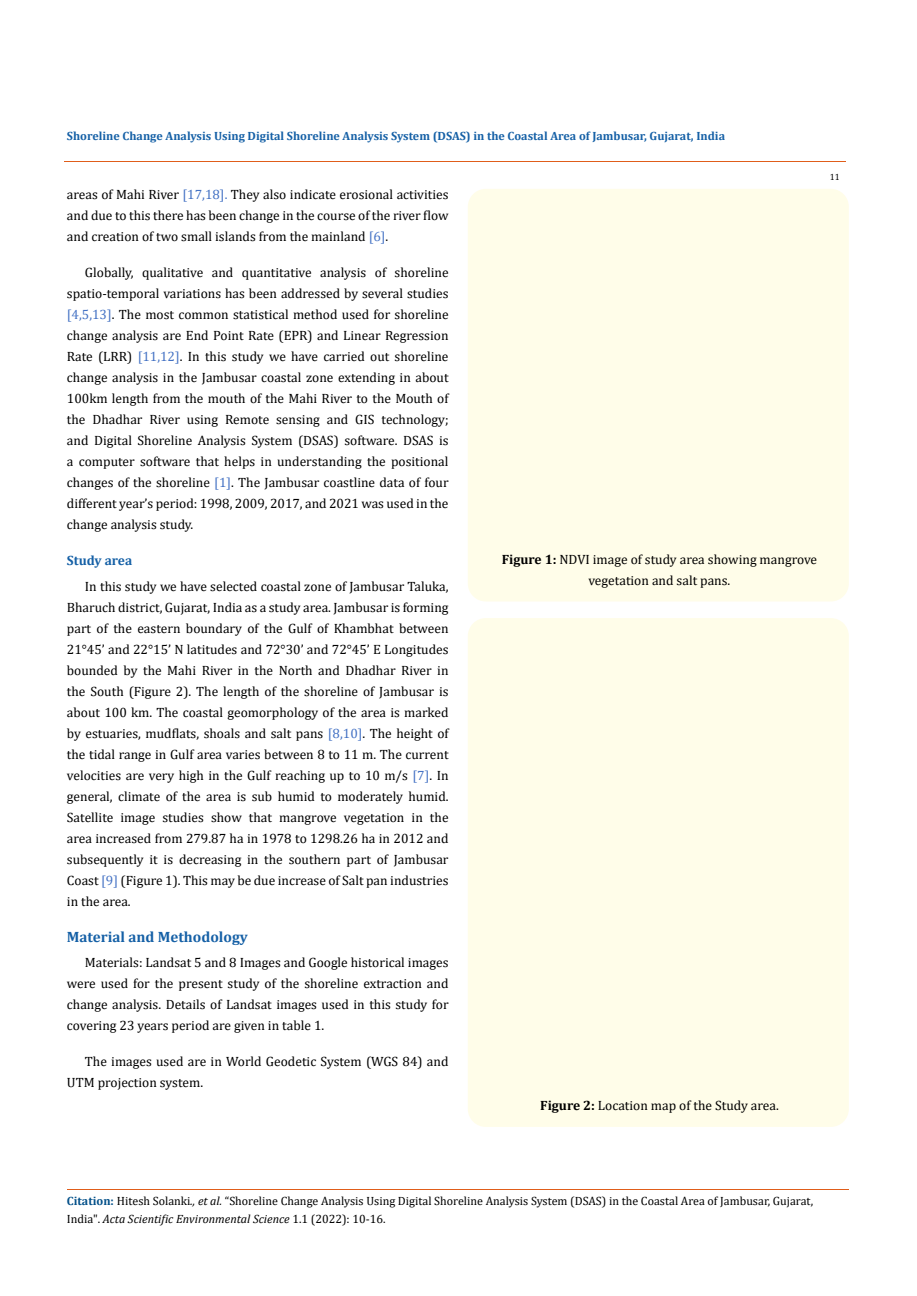
<style>
.page{position:relative;width:917px;height:1296px;background:#fff}
.page>*{position:absolute;margin:0;border:0;box-sizing:border-box;transform-origin:0 0}
.t1{font:700 15px "Cambria";color:#1560a6}
.t2{font:13.5px/21px "Cambria";color:#000;text-align:justify}
.t3{font:700 13.5px "Cambria";color:#1560a6}
.t4{font:12px/18px "Cambria";color:#000}
.t5{font:700 12px "Cambria";color:#1560a6}
.t6{font:9px "Cambria";color:#000}
.s1{color:#4472c4}
.s2{font-weight:700}
.s3{font-weight:700;color:#035089}
.s4{font-style:italic}
</style>
<div class="page">
<div style="left:468px;top:189px;width:380px;height:413px;background:#fffde9;border-radius:18px"></div>
<div style="left:468px;top:618px;width:380px;height:509px;background:#fffde9;border-radius:18px"></div>
<hr style="left:64px;top:162px;width:781px;height:1px;background:#e05d1a">
<hr style="left:67px;top:1190px;width:781px;height:1px;background:#e05d1a">
<p class="t5" style="left:67px;top:127px;width:659px">Shoreline Change Analysis Using Digital Shoreline Analysis System (DSAS) in the Coastal Area of Jambusar, Gujarat, India</p>
<p class="t2" style="left:67px;top:184px;width:383px">areas of Mahi River <span class="s1">[17,18].</span> They also indicate erosional activities and due to this there has been change in the course of the river flow and creation of two small islands from the mainland <span class="s1">[6]</span>.</p>
<p class="t2" style="left:67px;top:262px;width:383px;text-indent:18px">Globally, qualitative and quantitative analysis of shoreline spatio-temporal variations has been addressed by several studies <span class="s1">[4,5,13]</span>. The most common statistical method used for shoreline change analysis are End Point Rate (EPR) and Linear Regression Rate (LRR) <span class="s1">[11,12]</span>. In this study we have carried out shoreline change analysis in the Jambusar coastal zone extending in about 100km length from the mouth of the Mahi River to the Mouth of the Dhadhar River using Remote sensing and GIS technology; and Digital Shoreline Analysis System (DSAS) software. DSAS is a computer software that helps in understanding the positional changes of the shoreline <span class="s1">[1]</span>. The Jambusar coastline data of four different year’s period: 1998, 2009, 2017, and 2021 was used in the change analysis study.</p>
<p class="t3" style="left:67px;top:551px;width:67px">Study area</p>
<p class="t2" style="left:67px;top:576px;width:383px;text-indent:18px">In this study we have selected coastal zone of Jambusar Taluka, Bharuch district, Gujarat, India as a study area. Jambusar is forming part of the eastern boundary of the Gulf of Khambhat between 21°45’ and 22°15’ N latitudes and 72°30’ and 72°45’ E Longitudes bounded by the Mahi River in the North and Dhadhar River in the South (Figure 2). The length of the shoreline of Jambusar is about 100 km. The coastal geomorphology of the area is marked by estuaries, mudflats, shoals and salt pans <span class="s1">[8,10]</span>. The height of the tidal range in Gulf area varies between 8 to 11 m. The current velocities are very high in the Gulf reaching up to 10 m/s <span class="s1">[7]</span>. In general, climate of the area is sub humid to moderately humid.<br>Satellite image studies show that mangrove vegetation in the area increased from 279.87 ha in 1978 to 1298.26 ha in 2012 and subsequently it is decreasing in the southern part of Jambusar Coast <span class="s1">[9]</span> (Figure 1). This may be due increase of Salt pan industries in the area.</p>
<p class="t1" style="left:67px;top:926px;width:182px">Material and Methodology</p>
<p class="t2" style="left:67px;top:952px;width:383px;text-indent:18px">Materials: Landsat 5 and 8 Images and Google historical images were used for the present study of the shoreline extraction and change analysis. Details of Landsat images used in this study for covering 23 years period are given in table 1.</p>
<p class="t2" style="left:67px;top:1051px;width:383px;text-indent:18px">The images used are in World Geodetic System (WGS 84) and<br>UTM projection system.</p>
<p class="t2" style="left:501px;top:548px;width:317px;text-align:center"><span class="s2">Figure 1:</span> NDVI image of study area showing mangrove vegetation and salt pans.</p>
<p class="t2" style="left:540px;top:1095px;width:240px"><span class="s2">Figure 2:</span> Location map of the Study area.</p>
<p class="t6" style="left:829px;top:172px;width:11px">11</p>
<p class="t4" style="left:67px;top:1192px;width:747px"><span class="s3">Citation:</span> Hitesh Solanki<span class="s4">., et al.</span> “Shoreline Change Analysis Using Digital Shoreline Analysis System (DSAS) in the Coastal Area of Jambusar, Gujarat,<br>India". <span class="s4">Acta Scientific Environmental Science</span> 1.1 (2022): 10-16.</p>
</div>
